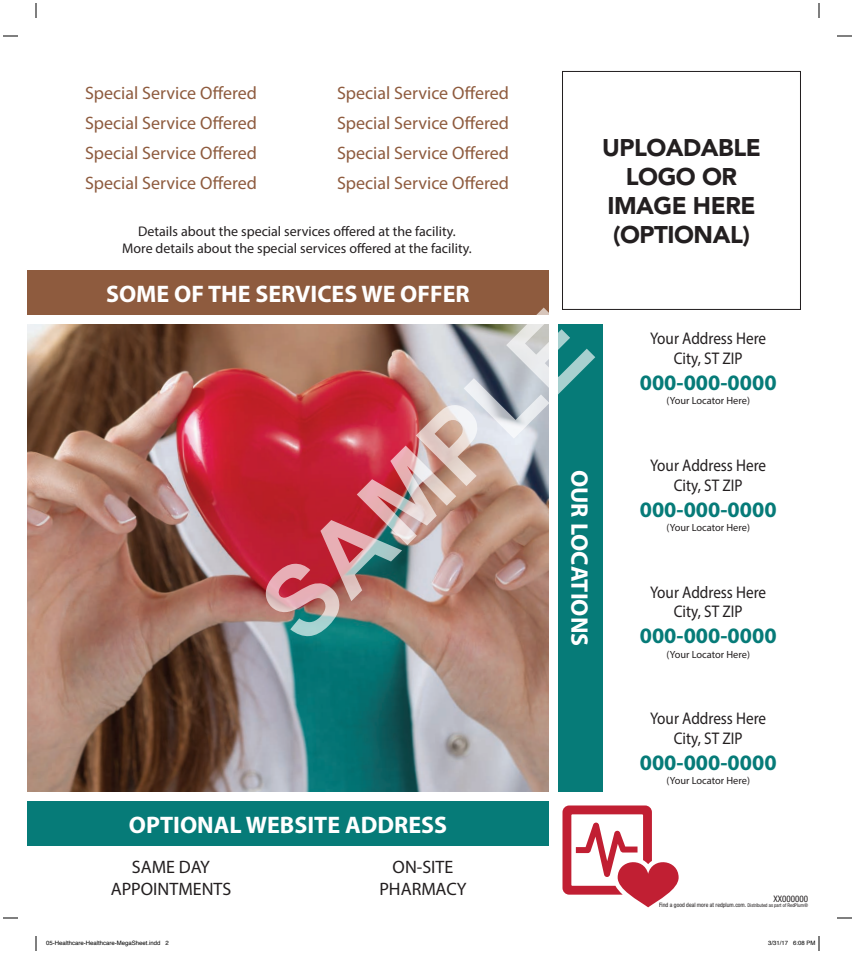
<style>
.page{position:relative;width:855px;height:954px;background:#fff}
.page>*{position:absolute;margin:0;border:0;box-sizing:border-box;transform-origin:0 0}
.t1{font:700 100px "Arial";color:rgb(255 255 255/.65)}
.t2{font:700 24px "Myriad Pro";color:#fff}
.t3{font:900 24px/28.8px "Avenir LT Std";letter-spacing:-.02em;color:#231f20;text-align:center}
.t4{font:700 22.1px "Myriad Pro";color:#067b78}
.t5{font:18px/30px "Myriad Pro";color:#8e5b3e;text-align:justify}
.t6{font:18px/21.6px "Myriad Pro";color:#231f20;text-align:center}
.t7{font:16.9px/19.7px "Myriad Pro";color:#231f20;text-align:center;scale:.9 1}
.t8{font:14px/16.8px "Myriad Pro";color:#231f20;text-align:center}
.t9{font:10.4px "Myriad Pro";color:#231f20}
.t10{font:condensed 9px "Helvetica Neue LT Std";color:#231f20}
.t11{font:condensed 6px "Helvetica Neue LT Std";color:#231f20}
.t12{font:6px "Helvetica";color:#000}
.s1{font-size:5px}
</style>
<div class="page">
<img style="left:27px;top:324px;width:522px;height:468px">
<div style="left:558px;top:324px;width:45px;height:468px;background:#067b78"></div>
<div style="left:27px;top:801px;width:522px;height:45px;background:#067b78"></div>
<div style="left:27px;top:270px;width:522px;height:45px;background:#8e5b3e"></div>
<svg style="left:563px;top:806px;width:116px;height:101px"></svg>
<div style="left:562px;top:71px;width:239px;height:239px;border:1px solid #231f20"></div>
<svg style="left:3px;top:35px;width:15px;height:2px"></svg>
<svg style="left:837px;top:35px;width:15px;height:2px"></svg>
<svg style="left:3px;top:917px;width:15px;height:2px"></svg>
<svg style="left:837px;top:917px;width:15px;height:2px"></svg>
<svg style="left:35px;top:3px;width:2px;height:15px"></svg>
<svg style="left:35px;top:936px;width:2px;height:15px"></svg>
<svg style="left:818px;top:3px;width:2px;height:15px"></svg>
<svg style="left:818px;top:936px;width:2px;height:15px"></svg>
<p class="t5" style="left:85px;top:78px;width:173px">Special Service Offered Special Service Offered Special Service Offered Special Service Offered</p>
<p class="t5" style="left:337px;top:78px;width:173px">Special Service Offered Special Service Offered Special Service Offered Special Service Offered</p>
<p class="t8" style="left:122px;top:223px;width:351px">Details about the special services offered at the facility.<br>More details about the special services offered at the facility.</p>
<h2 class="t3" style="left:602px;top:134px;width:160px">UPLOADABLE<br>LOGO OR<br>IMAGE HERE (OPTIONAL)</h2>
<h2 class="t2" style="left:106px;top:278px;width:365px">SOME OF THE SERVICES WE OFFER</h2>
<h1 class="t1" style="left:233px;top:577px;width:418px;rotate:-45deg">SAMPLE</h1>
<h2 class="t2" style="left:595px;top:470px;width:178px;rotate:90deg">OUR LOCATIONS</h2>
<p class="t7" style="left:650px;top:329px;width:130px">Your Address Here<br>City, ST ZIP</p>
<p class="t4" style="left:640px;top:368px;width:138px">000-000-0000</p>
<p class="t9" style="left:666px;top:394px;width:85px">(Your Locator Here)</p>
<p class="t7" style="left:650px;top:455px;width:130px">Your Address Here<br>City, ST ZIP</p>
<p class="t4" style="left:640px;top:495px;width:138px">000-000-0000</p>
<p class="t9" style="left:666px;top:521px;width:85px">(Your Locator Here)</p>
<p class="t7" style="left:650px;top:582px;width:130px">Your Address Here<br>City, ST ZIP</p>
<p class="t4" style="left:640px;top:621px;width:138px">000-000-0000</p>
<p class="t9" style="left:666px;top:648px;width:85px">(Your Locator Here)</p>
<h2 class="t2" style="left:129px;top:809px;width:320px">OPTIONAL WEBSITE ADDRESS</h2>
<p class="t6" style="left:111px;top:856px;width:122px">SAME DAY<br>APPOINTMENTS</p>
<p class="t6" style="left:379px;top:856px;width:89px">ON-SITE<br>PHARMACY</p>
<p class="t7" style="left:650px;top:709px;width:130px">Your Address Here<br>City, ST ZIP</p>
<p class="t4" style="left:640px;top:748px;width:138px">000-000-0000</p>
<p class="t9" style="left:666px;top:774px;width:85px">(Your Locator Here)</p>
<p class="t10" style="left:773px;top:894px;width:36px">XX000000</p>
<p class="t11" style="left:659px;top:901px;width:150px">Find a good deal more at redplum.com. <span class="s1">Distributed as part of RedPlum®</span></p>
<p class="t12" style="left:46px;top:938px;width:124px">05-Healthcare-Healthcare-MegaSheet.indd 2</p>
<p class="t12" style="left:768px;top:938px;width:49px">3/31/17 6:08 PM</p>
</div>
